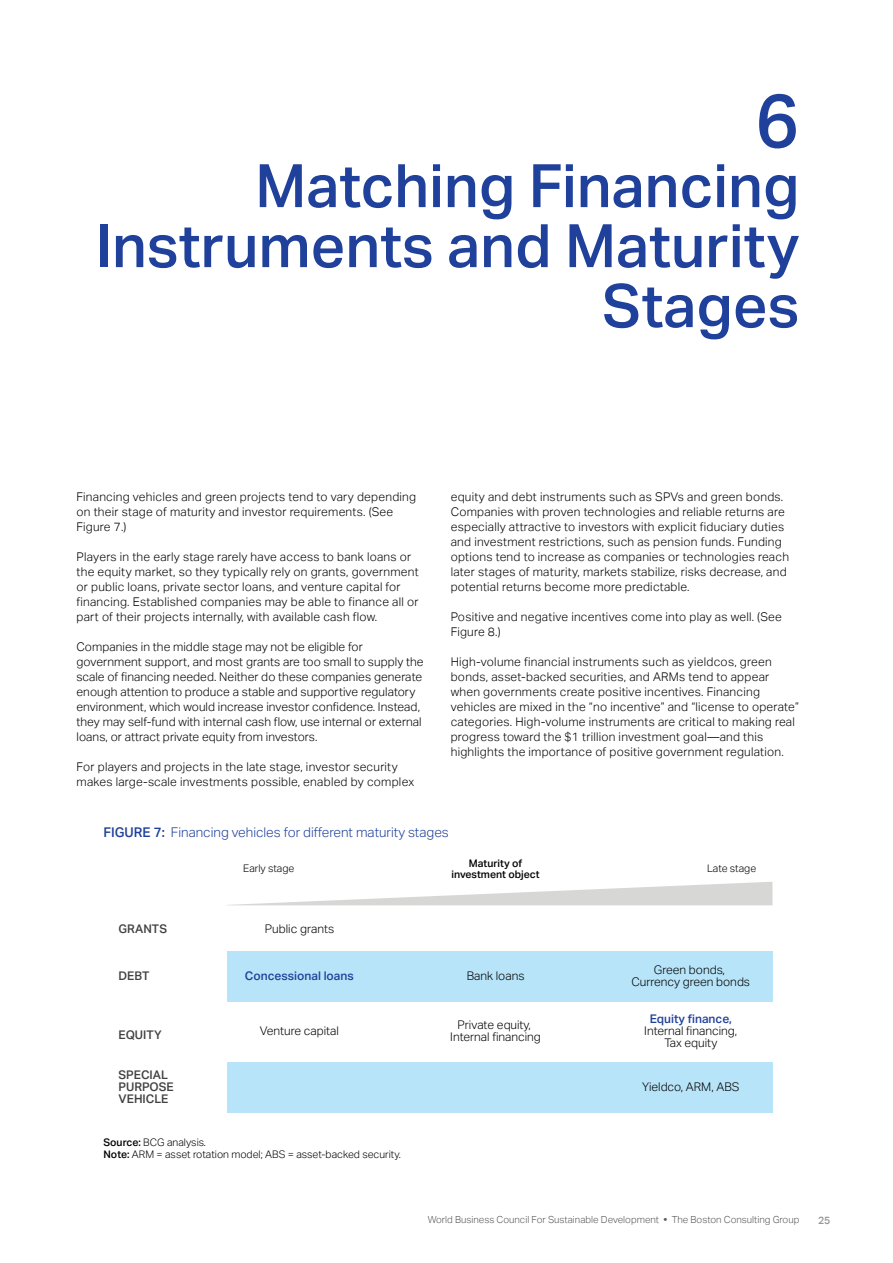
<style>
.page{position:relative;width:893px;height:1263px;background:#fff}
.page>*{position:absolute;margin:0;border:0;box-sizing:border-box;transform-origin:0 0}
.t1{font:500 75px "Aktiv Grotesk";color:#20419b}
.t2{font:500 60px/60px "Aktiv Grotesk";color:#20419b;text-align:right}
.t3{font:300 13.5px "Aktiv Grotesk";color:#20419b}
.t4{font:300 12px/15px "Aktiv Grotesk";letter-spacing:.02em;color:#000}
.t5{font:300 12px/12px "Aktiv Grotesk";color:#000;text-align:center}
.t6{font:500 12px/12px "Aktiv Grotesk";color:#414042}
.t7{font:500 12px "Aktiv Grotesk";color:#20419b}
.t8{font:300 10.5px/12px "Aktiv Grotesk";color:#000}
.t9{font:500 10.5px "Aktiv Grotesk";color:#000}
.t10{font:500 10.5px "Aktiv Grotesk";color:#95979a}
.t11{font:300 9.75px "Aktiv Grotesk";color:#58595b}
.s1{font-weight:500}
.s2{font-weight:700}
</style>
<div class="page">
<svg style="left:230px;top:882px;width:542px;height:23px"></svg>
<div style="left:227px;top:951px;width:545px;height:51px;background:#b7e4f8"></div>
<div style="left:227px;top:1062px;width:545px;height:51px;background:#b7e4f8"></div>
<h1 class="t1" style="left:755px;top:75px;width:46px">6</h1>
<h2 class="t2" style="left:96px;top:155px;width:705px">Matching Financing<br>Instruments and Maturity<br>Stages</h2>
<p class="t4" style="left:77px;top:489px;width:341px">Financing vehicles and green projects tend to vary depending on their stage of maturity and investor requirements. (See<br>Figure 7.)</p>
<p class="t4" style="left:77px;top:549px;width:344px">Players in the early stage rarely have access to bank loans or the equity market, so they typically rely on grants, government or public loans, private sector loans, and venture capital for financing. Established companies may be able to finance all or part of their projects internally, with available cash flow.</p>
<p class="t4" style="left:77px;top:639px;width:349px">Companies in the middle stage may not be eligible for government support, and most grants are too small to supply the scale of financing needed. Neither do these companies generate enough attention to produce a stable and supportive regulatory environment, which would increase investor confidence. Instead, they may self-fund with internal cash flow, use internal or external loans, or attract private equity from investors.</p>
<p class="t4" style="left:77px;top:759px;width:339px">For players and projects in the late stage, investor security makes large-scale investments possible, enabled by complex</p>
<p class="t4" style="left:451px;top:489px;width:340px">equity and debt instruments such as SPVs and green bonds.<br>Companies with proven technologies and reliable returns are especially attractive to investors with explicit fiduciary duties and investment restrictions, such as pension funds. Funding options tend to increase as companies or technologies reach later stages of maturity, markets stabilize, risks decrease, and potential returns become more predictable.</p>
<p class="t4" style="left:451px;top:609px;width:333px">Positive and negative incentives come into play as well. (See<br>Figure 8.)</p>
<p class="t4" style="left:451px;top:654px;width:350px">High-volume financial instruments such as yieldcos, green bonds, asset-backed securities, and ARMs tend to appear when governments create positive incentives. Financing vehicles are mixed in the “no incentive” and “license to operate” categories. High-volume instruments are critical to making real progress toward the $1 trillion investment goal—and this highlights the importance of positive government regulation.</p>
<p class="t3" style="left:103px;top:824px;width:347px"><span class="s1">FIGURE 7:</span> Financing vehicles for different maturity stages</p>
<p class="t8" style="left:243px;top:862px;width:53px">Early stage</p>
<p class="t9" style="left:469px;top:857px;width:55px">Maturity of</p>
<p class="t8" style="left:707px;top:862px;width:51px">Late stage</p>
<p class="t9" style="left:452px;top:868px;width:90px">investment object</p>
<p class="t6" style="left:118px;top:922px;width:50px">GRANTS</p>
<p class="t5" style="left:265px;top:922px;width:71px">Public grants</p>
<p class="t6" style="left:118px;top:970px;width:32px">DEBT</p>
<p class="t7" style="left:245px;top:969px;width:110px">Concessional loans</p>
<p class="t6" style="left:118px;top:1028px;width:45px">EQUITY</p>
<p class="t5" style="left:260px;top:1025px;width:80px">Venture capital</p>
<p class="t6" style="left:118px;top:1069px;width:57px">SPECIAL<br>PURPOSE<br>VEHICLE</p>
<p class="t8" style="left:103px;top:1136px;width:299px"><span class="s1">Source:</span> BCG analysis.<br><span class="s1">Note:</span> ARM = asset rotation model; ABS = asset-backed security.</p>
<p class="t5" style="left:467px;top:970px;width:59px">Bank loans</p>
<p class="t5" style="left:450px;top:1019px;width:92px">Private equity,<br>Internal financing</p>
<p class="t5" style="left:631px;top:964px;width:120px">Green bonds,<br>Currency green bonds</p>
<p class="t7" style="left:650px;top:1012px;width:83px">Equity finance,</p>
<p class="t5" style="left:644px;top:1025px;width:94px">Internal financing,<br>Tax equity</p>
<p class="t5" style="left:642px;top:1081px;width:99px">Yieldco, ARM, ABS</p>
<p class="t11" style="left:428px;top:1214px;width:373px">World Business Council For Sustainable Development <span class="s2">•</span> The Boston Consulting Group</p>
<p class="t10" style="left:818px;top:1214px;width:14px">25</p>
</div>
